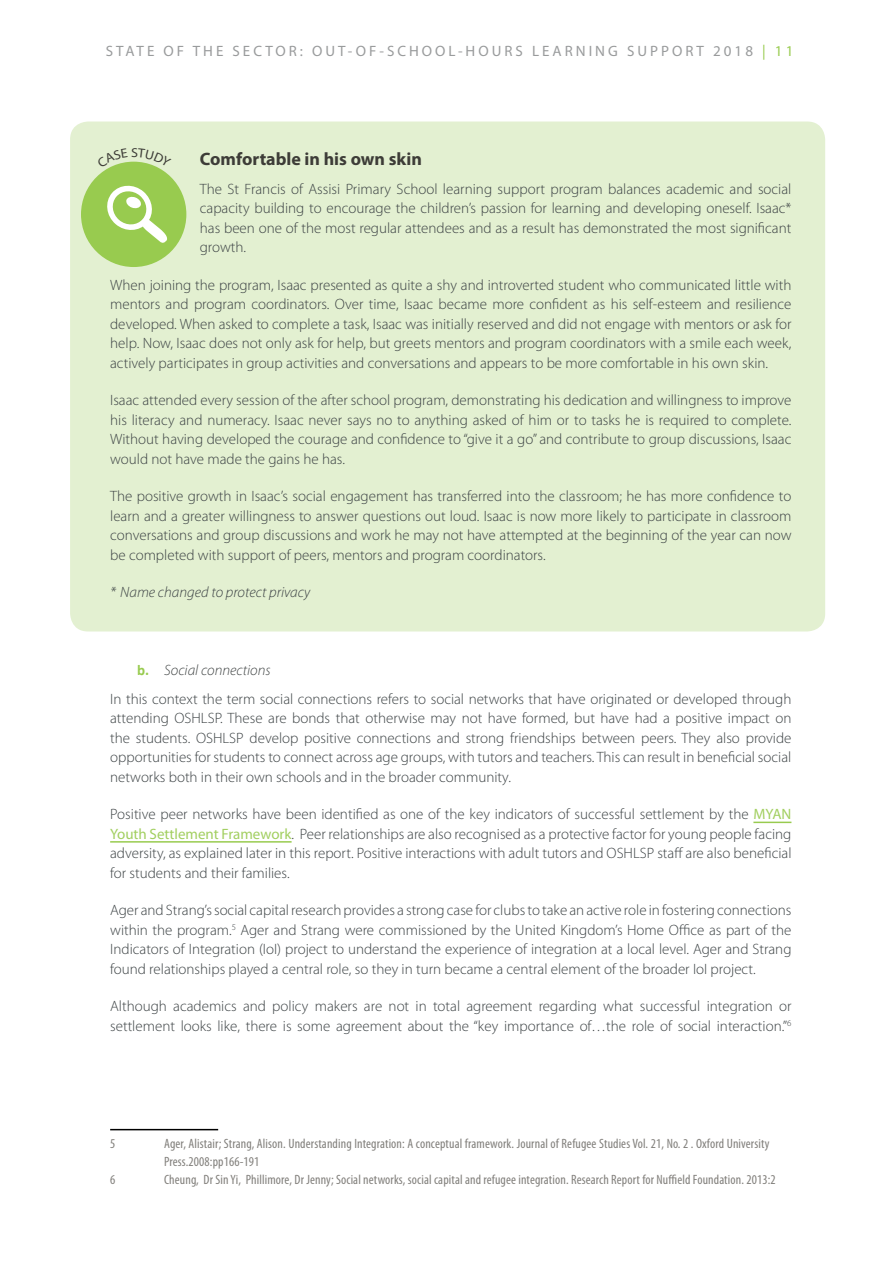
<style>
.page{position:relative;width:893px;height:1263px;background:#fff}
.page>*{position:absolute;margin:0;border:0;box-sizing:border-box;transform-origin:0 0}
.t1{font:700 18px "Myriad Pro";color:#3d3c37}
.t2{font:300 15px/19.5px "Myriad Pro";color:#3c4244;text-align:justify}
.t3{font:15px "Myriad Pro";letter-spacing:.2em;color:#999b9c}
.t4{font:italic 300 15px "Myriad Pro";color:#3c4244}
.t5{font:condensed 13.5px/18px "Myriad Pro";letter-spacing:.01em;color:#817f7b}
.s1{color:#98cb4f}
.s2{font-family:"Calibri";font-weight:700;color:#98cb4f}
.s3{font-style:italic;color:#424646}
.s4{font-weight:400;color:#a2cf60}
</style>
<div class="page">
<div style="left:70px;top:122px;width:755px;height:509px;background:#e3f0d1;border-radius:18px"></div>
<hr style="left:753px;top:822px;width:38px;height:1px;background:#98cb4f">
<hr style="left:110px;top:841px;width:182px;height:2px;background:#98cb4f">
<hr style="left:110px;top:1129px;width:108px;height:1px;background:#000">
<div style="left:81px;top:162px;width:105px;height:105px;background:#98cb4f;border-radius:50%"></div>
<svg style="left:107px;top:185px;width:60px;height:58px"></svg>
<svg style="left:111px;top:161px;width:46px;height:6px"></svg>
<p class="t3" style="left:106px;top:41px;width:689px">STATE OF THE SECTOR: OUT-OF-SCHOOL-HOURS LEARNING SUPPORT 2018 <span class="s1">| 11</span></p>
<p class="t1" style="left:200px;top:147px;width:224px">Comfortable in his own skin</p>
<p class="t2" style="left:200px;top:179px;width:593px">The St Francis of Assisi Primary School learning support program balances academic and social capacity building to encourage the children’s passion for learning and developing oneself. Isaac* has been one of the most regular attendees and as a result has demonstrated the most significant growth.</p>
<p class="t2" style="left:110px;top:275px;width:683px">When joining the program, Isaac presented as quite a shy and introverted student who communicated little with mentors and program coordinators. Over time, Isaac became more confident as his self-esteem and resilience developed. When asked to complete a task, Isaac was initially reserved and did not engage with mentors or ask for help. Now, Isaac does not only ask for help, but greets mentors and program coordinators with a smile each week, actively participates in group activities and conversations and appears to be more comfortable in his own skin.</p>
<p class="t2" style="left:110px;top:390px;width:683px">Isaac attended every session of the after school program, demonstrating his dedication and willingness to improve his literacy and numeracy. Isaac never says no to anything asked of him or to tasks he is required to complete.<br>Without having developed the courage and confidence to “give it a go” and contribute to group discussions, Isaac would not have made the gains he has.</p>
<p class="t2" style="left:110px;top:486px;width:683px">The positive growth in Isaac’s social engagement has transferred into the classroom; he has more confidence to learn and a greater willingness to answer questions out loud. Isaac is now more likely to participate in classroom conversations and group discussions and work he may not have attempted at the beginning of the year can now be completed with support of peers, mentors and program coordinators.</p>
<p class="t4" style="left:110px;top:583px;width:202px">* Name changed to protect privacy</p>
<p class="t2" style="left:110px;top:656px;width:683px;line-height:28.5px;text-indent:27px"><span class="s2">b.</span> <span class="s3">Social connections<br></span>In this context the term social connections refers to social networks that have originated or developed through</p>
<p class="t2" style="left:110px;top:708px;width:683px">attending OSHLSP. These are bonds that otherwise may not have formed, but have had a positive impact on the students. OSHLSP develop positive connections and strong friendships between peers. They also provide opportunities for students to connect across age groups, with tutors and teachers. This can result in beneficial social networks both in their own schools and in the broader community.</p>
<p class="t2" style="left:110px;top:804px;width:683px">Positive peer networks have been identified as one of the key indicators of successful settlement by the <span class="s4">MYAN Youth Settlement Framework</span>. Peer relationships are also recognised as a protective factor for young people facing adversity, as explained later in this report. Positive interactions with adult tutors and OSHLSP staff are also beneficial for students and their families.</p>
<p class="t2" style="left:110px;top:900px;width:683px">Ager and Strang’s social capital research provides a strong case for clubs to take an active role in fostering connections within the program.<sup>5</sup> Ager and Strang were commissioned by the United Kingdom’s Home Office as part of the Indicators of Integration (IoI) project to understand the experience of integration at a local level. Ager and Strang found relationships played a central role, so they in turn became a central element of the broader IoI project.</p>
<p class="t2" style="left:110px;top:996px;width:683px">Although academics and policy makers are not in total agreement regarding what successful integration or settlement looks like, there is some agreement about the “key importance of…the role of social interaction.”<sup>6</sup></p>
<p class="t5" style="left:110px;top:1134px;width:7px">5</p>
<p class="t5" style="left:164px;top:1134px;width:607px">Ager, Alistair; Strang, Alison. Understanding Integration: A conceptual framework. Journal of Refugee Studies Vol. 21, No. 2 . Oxford University<br>Press.2008:pp166-191</p>
<p class="t5" style="left:110px;top:1170px;width:7px">6</p>
<p class="t5" style="left:164px;top:1170px;width:613px">Cheung, Dr Sin Yi, Phillimore, Dr Jenny; Social networks, social capital and refugee integration. Research Report for Nuffield Foundation. 2013:2</p>
</div>
